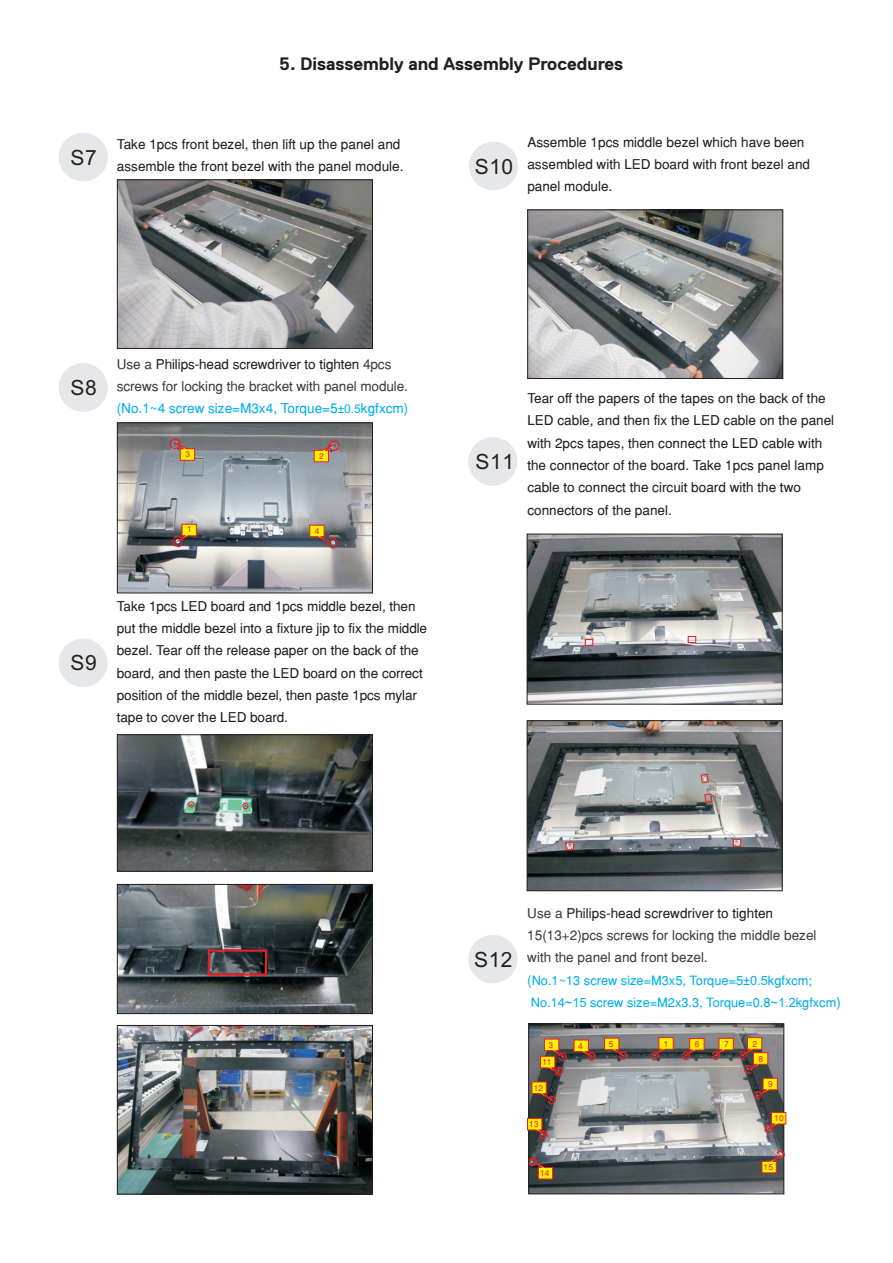
<style>
.page{position:relative;width:893px;height:1263px;background:#fff}
.page>*{position:absolute;margin:0;border:0;box-sizing:border-box;transform-origin:0 0}
.t1{font:21px "Arial";letter-spacing:.03em;color:#231f20}
.t2{font:700 18px "Dell Replica";color:#231f20}
.t3{font:13.5px/22.4px "Helvetica";color:#231f20}
.t4{font:13.5px/22.4px "Helvetica";color:#3e3e3f}
.t5{font:12.75px/22.4px "Helvetica";color:#00aeef}
.t6{font:8.25px "Helvetica";letter-spacing:.03em;color:#ee1d23}
.s1{color:#231f20}
.s2{color:#00aeef}
.s3{font-family:"Arial";font-size:12px;color:#00aeef}
.s4{font-size:13.5px}
.s5{font-family:"Arial"}
</style>
<div class="page">
<div style="left:469px;top:438px;width:48px;height:47px;background:#e6e7e9;border:1px solid #e6e7e9;border-radius:50%"></div>
<div style="left:469px;top:142px;width:49px;height:48px;background:#e6e7e9;border:1px solid #e6e7e9;border-radius:50%"></div>
<div style="left:469px;top:935px;width:48px;height:48px;background:#e6e7e9;border:1px solid #e6e7e9;border-radius:50%"></div>
<div style="left:59px;top:364px;width:48px;height:47px;background:#e6e7e9;border:1px solid #e6e7e9;border-radius:50%"></div>
<div style="left:59px;top:639px;width:48px;height:48px;background:#e6e7e9;border:1px solid #e6e7e9;border-radius:50%"></div>
<img style="left:119px;top:1027px;width:252px;height:165px">
<div style="left:117px;top:1025px;width:256px;height:169px;border:1px solid #231f20"></div>
<img style="left:119px;top:425px;width:252px;height:166px">
<div style="left:117px;top:423px;width:256px;height:170px;border:1px solid #231f20"></div>
<svg style="left:170px;top:439px;width:25px;height:22px"></svg>
<svg style="left:313px;top:441px;width:26px;height:22px"></svg>
<svg style="left:171px;top:523px;width:26px;height:22px"></svg>
<div style="left:172px;top:536px;width:12px;height:11px;border:1px dashed #ee1d23;border-radius:50%"></div>
<div style="left:329px;top:440px;width:10px;height:11px;border:1px dashed #ee1d23;border-radius:50%"></div>
<div style="left:327px;top:538px;width:11px;height:10px;border:1px dashed #ee1d23;border-radius:50%"></div>
<svg style="left:309px;top:524px;width:26px;height:22px"></svg>
<div style="left:170px;top:439px;width:10px;height:10px;border:1px dashed #ee1d23;border-radius:50%"></div>
<img style="left:119px;top:886px;width:252px;height:126px">
<div style="left:117px;top:884px;width:256px;height:130px;border:1px solid #231f20"></div>
<img style="left:119px;top:737px;width:252px;height:132px">
<div style="left:117px;top:735px;width:256px;height:136px;border:1px solid #231f20"></div>
<div style="left:188px;top:801px;width:6px;height:7px;border:1px solid #ee1d23;border-radius:50%"></div>
<div style="left:242px;top:803px;width:7px;height:6px;border:1px solid #ee1d23;border-radius:50%"></div>
<div style="left:208px;top:949px;width:59px;height:27px;border:2px solid #ee1d23"></div>
<img style="left:529px;top:212px;width:252px;height:165px">
<div style="left:527px;top:210px;width:256px;height:169px;border:1px solid #231f20"></div>
<img style="left:529px;top:536px;width:251px;height:166px">
<div style="left:527px;top:534px;width:255px;height:170px;border:1px solid #231f20"></div>
<div style="left:688px;top:636px;width:8px;height:7px;border:1px solid #ee2028"></div>
<div style="left:585px;top:639px;width:8px;height:7px;border:1px solid #ee2028"></div>
<img style="left:531px;top:1026px;width:251px;height:166px">
<div style="left:529px;top:1024px;width:255px;height:170px;border:1px solid #231f20"></div>
<div style="left:547px;top:1096px;width:9px;height:8px;border:1px dashed #ee1d23;border-radius:50%"></div>
<div style="left:754px;top:1091px;width:8px;height:9px;border:1px dashed #ee1d23;border-radius:50%"></div>
<svg style="left:648px;top:1037px;width:130px;height:62px;background:#9c9077"></svg>
<svg style="left:761px;top:1112px;width:26px;height:21px"></svg>
<svg style="left:531px;top:1037px;width:98px;height:66px;background:#9a8c74"></svg>
<svg style="left:527px;top:1118px;width:25px;height:21px"></svg>
<div style="left:776px;top:1150px;width:9px;height:9px;border:1px dashed #ee1d23;border-radius:50%"></div>
<svg style="left:528px;top:1158px;width:25px;height:22px"></svg>
<svg style="left:761px;top:1152px;width:24px;height:22px"></svg>
<div style="left:528px;top:1158px;width:9px;height:8px;border:1px dashed #ee1d23;border-radius:50%"></div>
<div style="left:59px;top:133px;width:48px;height:48px;background:#e6e7e9;border:1px solid #e6e7e9;border-radius:50%"></div>
<img style="left:119px;top:182px;width:252px;height:165px">
<div style="left:117px;top:180px;width:256px;height:169px;border:1px solid #231f20"></div>
<img style="left:529px;top:722px;width:251px;height:167px">
<div style="left:527px;top:720px;width:255px;height:171px;border:1px solid #231f20"></div>
<div style="left:733px;top:839px;width:8px;height:8px;border:1px solid #ee2028"></div>
<svg style="left:704px;top:793px;width:9px;height:10px"></svg>
<div style="left:565px;top:842px;width:9px;height:8px;border:1px solid #ee2028"></div>
<svg style="left:700px;top:773px;width:9px;height:11px"></svg>
<h2 class="t2" style="left:279px;top:56px;width:345px">5. Disassembly and Assembly Procedures</h2>
<p class="t3" style="left:70px;top:134px;width:334px;text-align:right">Take 1pcs front bezel, then lift up the panel and<br><sup>S7</sup> assemble the front bezel with the panel module.</p>
<h1 class="t1" style="left:475px;top:158px;width:40px">S10</h1>
<p class="t3" style="left:527px;top:132px;width:284px">Assemble 1pcs middle bezel which have been assembled with LED board with front bezel and panel module.</p>
<h1 class="t1" style="left:70px;top:380px;width:28px">S8</h1>
<p class="t4" style="left:117px;top:354px;width:293px">Use a <span class="s1">Philips-head screwdriver to tighten</span> 4pcs screws for locking the bracket with panel module. <span class="s2">(No.1~4 screw size=M3x4, Torque=5</span><span class="s3">±0.5</span><span class="s2">kgfxcm)</span></p>
<p class="t6" style="left:185px;top:451px;width:6px">3</p>
<p class="t6" style="left:319px;top:452px;width:6px">2</p>
<p class="t6" style="left:187px;top:526px;width:6px">1</p>
<p class="t6" style="left:315px;top:528px;width:6px">4</p>
<h1 class="t1" style="left:70px;top:655px;width:28px">S9</h1>
<p class="t3" style="left:117px;top:596px;width:312px">Take 1pcs LED board and 1pcs middle bezel, then put the middle bezel into a fixture jip to fix the middle bezel. Tear off the release paper on the back of the board, and then paste the LED board on the correct position of the middle bezel, then paste 1pcs mylar tape to cover the LED board.</p>
<h1 class="t1" style="left:475px;top:454px;width:40px">S11</h1>
<p class="t3" style="left:527px;top:388px;width:308px">Tear off the papers of the tapes on the back of the LED cable, and then fix the LED cable on the panel with 2pcs tapes, then connect the LED cable with the connector of the board. Take 1pcs panel lamp cable to connect the circuit board with the two connectors of the panel.</p>
<h1 class="t1" style="left:474px;top:951px;width:40px">S12</h1>
<p class="t4" style="left:527px;top:903px;width:291px">Use a <span class="s1">Philips-head screwdriver to tighten<br></span>15(13+2)pcs screws for locking the middle bezel with the panel and front bezel.</p>
<p class="t5" style="left:527px;top:970px;width:315px"><span class="s4">(</span>No.1~13 screw size=M3x5, Torque=5<span class="s5">±0.5</span>kgfxcm;<br>No.14<span class="s5">~15</span> screw size=M2x3.3, Torque=0.8<span class="s5">~1.2</span>kgfxcm<span class="s4">)</span></p>
<p class="t6" style="left:549px;top:1042px;width:6px">3</p>
<p class="t6" style="left:664px;top:1040px;width:6px">1</p>
<p class="t6" style="left:752px;top:1040px;width:6px">2</p>
<p class="t6" style="left:578px;top:1043px;width:6px">4</p>
<p class="t6" style="left:609px;top:1041px;width:6px">5</p>
<p class="t6" style="left:695px;top:1041px;width:6px">6</p>
<p class="t6" style="left:724px;top:1041px;width:6px">7</p>
<p class="t6" style="left:543px;top:1059px;width:10px">11</p>
<p class="t6" style="left:534px;top:1085px;width:11px">12</p>
<p class="t6" style="left:529px;top:1121px;width:11px">13</p>
<p class="t6" style="left:540px;top:1170px;width:11px">14</p>
<p class="t6" style="left:759px;top:1055px;width:6px">8</p>
<p class="t6" style="left:768px;top:1081px;width:6px">9</p>
<p class="t6" style="left:774px;top:1115px;width:11px">10</p>
<p class="t6" style="left:763px;top:1164px;width:11px">15</p>
</div>
